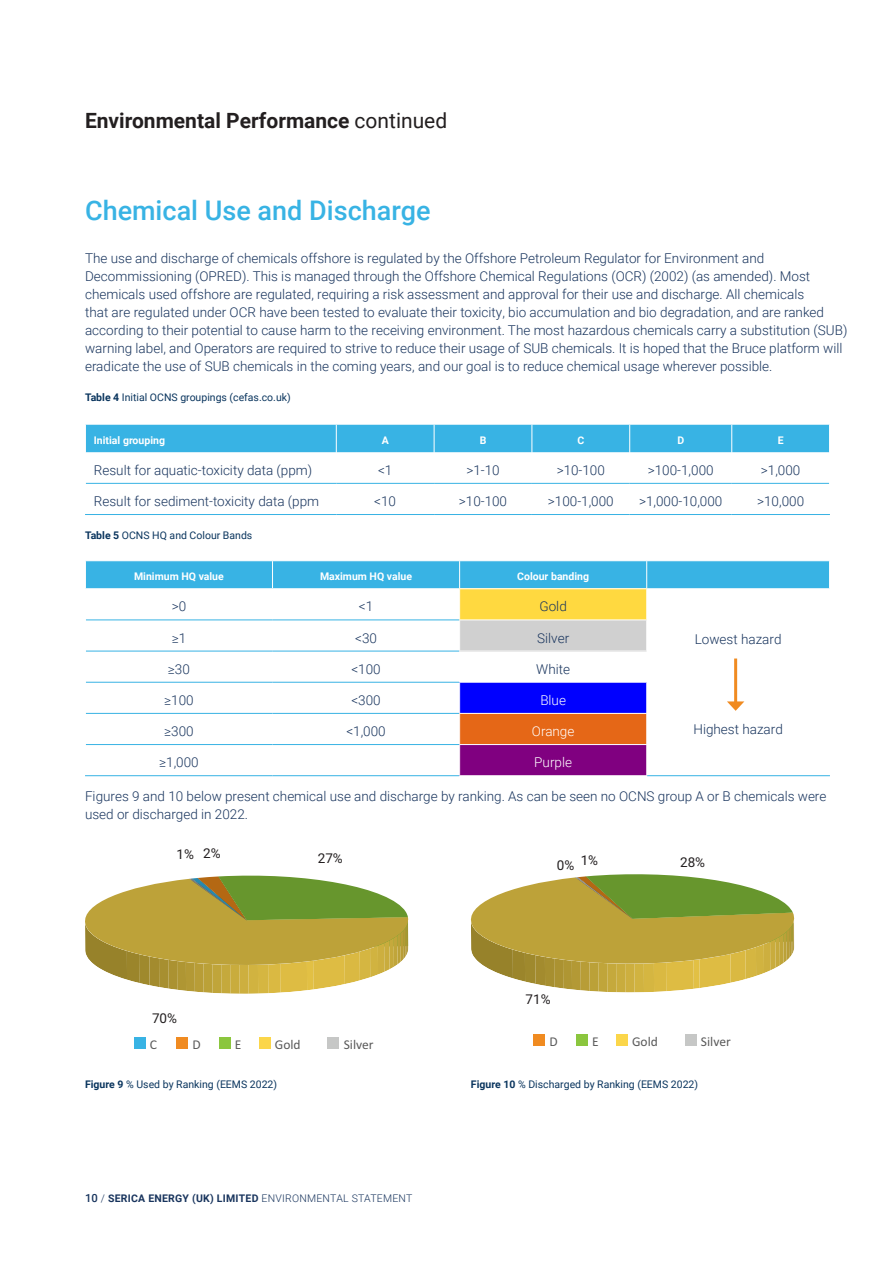
<style>
.page{position:relative;width:893px;height:1263px;background:#fff}
.page>*{position:absolute;margin:0;border:0;box-sizing:border-box;transform-origin:0 0}
.subheading{font:500 27px "Roboto";color:#38b3e4}
.t1{font:700 21px "Roboto";color:#231f20}
.body{font:300 13.5px/18px "Roboto";color:#18345d}
.table_body{font:300 13.5px "Roboto";color:#18345d}
.t2{font:13.5px "Calibri";letter-spacing:-.005em;color:#595959}
.t3{font:13.5px/26.1px "Roboto";color:#231f20}
.table_body-2{font:300 13.5px "Roboto";color:#fff}
.t4{font:10.5px "Roboto";color:#0a355e}
.table_header{font:700 10.5px "Roboto";color:#fff}
.t5{font:300 10.5px "Roboto";letter-spacing:.02em;color:#18345d}
.s1{font-weight:400}
.s2{font-weight:700}
.s3{font-family:"Calibri";color:#595959}
.s4{font-weight:500;font-size:11.25px}
</style>
<div class="page">
<hr style="left:86px;top:483px;width:250px;height:1px;background:#38b3e4">
<hr style="left:336px;top:483px;width:98px;height:1px;background:#38b3e4">
<hr style="left:434px;top:483px;width:98px;height:1px;background:#38b3e4">
<hr style="left:532px;top:483px;width:98px;height:1px;background:#38b3e4">
<hr style="left:630px;top:483px;width:102px;height:1px;background:#38b3e4">
<hr style="left:732px;top:483px;width:97px;height:1px;background:#38b3e4">
<div style="left:85px;top:424px;width:745px;height:28px;background:#38b3e4"></div>
<hr style="left:85px;top:514px;width:251px;height:1px;background:#38b3e4">
<hr style="left:336px;top:514px;width:98px;height:1px;background:#38b3e4">
<hr style="left:434px;top:514px;width:98px;height:1px;background:#38b3e4">
<hr style="left:532px;top:514px;width:98px;height:1px;background:#38b3e4">
<hr style="left:630px;top:514px;width:102px;height:1px;background:#38b3e4">
<hr style="left:732px;top:514px;width:98px;height:1px;background:#38b3e4">
<div style="left:460px;top:589px;width:187px;height:31px;background:#ffd940"></div>
<div style="left:460px;top:620px;width:187px;height:31px;background:#d0d0d0"></div>
<div style="left:460px;top:682px;width:187px;height:31px;background:#00f"></div>
<div style="left:460px;top:713px;width:187px;height:31px;background:#e56717"></div>
<div style="left:460px;top:744px;width:187px;height:32px;background:#800080"></div>
<hr style="left:86px;top:619px;width:187px;height:1px;background:#38b3e4">
<hr style="left:273px;top:619px;width:186px;height:1px;background:#38b3e4">
<hr style="left:86px;top:651px;width:187px;height:1px;background:#38b3e4">
<hr style="left:273px;top:651px;width:186px;height:1px;background:#38b3e4">
<hr style="left:86px;top:682px;width:187px;height:1px;background:#38b3e4">
<hr style="left:273px;top:682px;width:186px;height:1px;background:#38b3e4">
<hr style="left:86px;top:713px;width:187px;height:1px;background:#38b3e4">
<hr style="left:273px;top:713px;width:186px;height:1px;background:#38b3e4">
<hr style="left:86px;top:744px;width:187px;height:1px;background:#38b3e4">
<hr style="left:273px;top:744px;width:186px;height:1px;background:#38b3e4">
<hr style="left:85px;top:775px;width:188px;height:1px;background:#38b3e4">
<hr style="left:273px;top:775px;width:186px;height:1px;background:#38b3e4">
<div style="left:85px;top:561px;width:745px;height:27px;background:#38b3e4"></div>
<hr style="left:646px;top:589px;width:1px;height:30px;background:#fff">
<hr style="left:646px;top:620px;width:1px;height:31px;background:#fff">
<hr style="left:646px;top:683px;width:1px;height:30px;background:#fff">
<hr style="left:646px;top:714px;width:1px;height:30px;background:#fff">
<hr style="left:646px;top:745px;width:1px;height:30px;background:#fff">
<hr style="left:647px;top:775px;width:183px;height:1px;background:#38b3e4">
<hr style="left:459px;top:619px;width:188px;height:1px;background:#fff">
<hr style="left:459px;top:682px;width:188px;height:1px;background:#fff">
<hr style="left:459px;top:713px;width:188px;height:1px;background:#fff">
<hr style="left:459px;top:744px;width:188px;height:1px;background:#fff">
<hr style="left:459px;top:775px;width:188px;height:1px;background:#fff">
<hr style="left:734px;top:658px;width:3px;height:46px;background:#f08b21">
<svg style="left:727px;top:701px;width:17px;height:10px"></svg>
<svg style="left:85px;top:875px;width:324px;height:119px"></svg>
<div style="left:177px;top:1038px;width:11px;height:11px;background:#f08b21"></div>
<div style="left:134px;top:1038px;width:11px;height:11px;background:#38b3e4"></div>
<div style="left:219px;top:1038px;width:11px;height:11px;background:#8bc63e"></div>
<div style="left:259px;top:1038px;width:11px;height:11px;background:#fbd64a"></div>
<div style="left:328px;top:1038px;width:11px;height:11px;background:#c6c7c6"></div>
<svg style="left:471px;top:874px;width:324px;height:118px"></svg>
<div style="left:534px;top:1034px;width:11px;height:11px;background:#f08b21"></div>
<div style="left:576px;top:1034px;width:12px;height:11px;background:#8bc63e"></div>
<div style="left:616px;top:1034px;width:11px;height:11px;background:#fbd64a"></div>
<div style="left:685px;top:1034px;width:11px;height:11px;background:#c6c7c6"></div>
<p class="t1" style="left:85px;top:106px;width:364px">Environmental Performance <span class="s1">continued</span></p>
<p class="subheading" style="left:85px;top:191px;width:347px">Chemical Use and Discharge</p>
<p class="body" style="left:85px;top:249px;width:764px">The use and discharge of chemicals offshore is regulated by the Offshore Petroleum Regulator for Environment and Decommissioning (OPRED). This is managed through the Offshore Chemical Regulations (OCR) (2002) (as amended). Most chemicals used offshore are regulated, requiring a risk assessment and approval for their use and discharge. All chemicals<br>that are regulated under OCR have been tested to evaluate their toxicity, bio accumulation and bio degradation, and are ranked according to their potential to cause harm to the receiving environment. The most hazardous chemicals carry a substitution (SUB) warning label, and Operators are required to strive to reduce their usage of SUB chemicals. It is hoped that the Bruce platform will eradicate the use of SUB chemicals in the coming years, and our goal is to reduce chemical usage wherever possible.</p>
<p class="t4" style="left:85px;top:390px;width:207px"><span class="s2">Table 4</span> Initial OCNS groupings (cefas.co.uk)</p>
<p class="table_header" style="left:94px;top:433px;width:73px">Initial grouping</p>
<p class="table_header" style="left:382px;top:433px;width:9px">A</p>
<p class="table_header" style="left:480px;top:433px;width:8px">B</p>
<p class="table_header" style="left:577px;top:433px;width:8px">C</p>
<p class="table_header" style="left:677px;top:433px;width:8px">D</p>
<p class="table_header" style="left:778px;top:433px;width:7px">E</p>
<p class="table_body" style="left:94px;top:461px;width:220px">Result for aquatic-toxicity data (ppm)</p>
<p class="table_body" style="left:378px;top:461px;width:16px">&lt;1</p>
<p class="table_body" style="left:466px;top:461px;width:35px">&gt;1-10</p>
<p class="table_body" style="left:557px;top:461px;width:50px">&gt;10-100</p>
<p class="table_body" style="left:648px;top:461px;width:67px">&gt;100-1,000</p>
<p class="table_body" style="left:761px;top:461px;width:41px">&gt;1,000</p>
<p class="table_body" style="left:94px;top:492px;width:227px">Result for sediment-toxicity data (ppm</p>
<p class="table_body" style="left:374px;top:492px;width:23px">&lt;10</p>
<p class="table_body" style="left:459px;top:492px;width:50px">&gt;10-100</p>
<p class="table_body" style="left:548px;top:492px;width:67px">&gt;100-1,000</p>
<p class="table_body" style="left:639px;top:492px;width:85px">&gt;1,000-10,000</p>
<p class="table_body" style="left:757px;top:492px;width:48px">&gt;10,000</p>
<p class="t4" style="left:85px;top:527px;width:169px"><span class="s2">Table 5</span> OCNS HQ and Colour Bands</p>
<p class="table_header" style="left:134px;top:569px;width:91px">Minimum HQ value</p>
<p class="table_header" style="left:320px;top:569px;width:94px">Maximum HQ value</p>
<p class="table_header" style="left:517px;top:569px;width:73px">Colour banding</p>
<p class="table_body" style="left:172px;top:597px;width:16px">&gt;0</p>
<p class="table_body" style="left:359px;top:597px;width:16px">&lt;1</p>
<p class="table_body" style="left:539px;top:597px;width:29px">Gold</p>
<p class="table_body" style="left:695px;top:630px;width:88px">Lowest hazard</p>
<p class="table_body" style="left:172px;top:628px;width:16px">≥1</p>
<p class="table_body" style="left:355px;top:628px;width:23px">&lt;30</p>
<p class="table_body" style="left:537px;top:628px;width:34px">Silver</p>
<p class="table_body" style="left:168px;top:659px;width:23px">≥30</p>
<p class="table_body" style="left:351px;top:659px;width:31px">&lt;100</p>
<p class="table_body" style="left:536px;top:659px;width:35px">White</p>
<p class="table_body" style="left:164px;top:691px;width:31px">≥100</p>
<p class="table_body" style="left:351px;top:691px;width:31px">&lt;300</p>
<p class="table_body-2" style="left:540px;top:691px;width:27px">Blue</p>
<p class="table_body" style="left:164px;top:722px;width:31px">≥300</p>
<p class="table_body" style="left:346px;top:722px;width:41px">&lt;1,000</p>
<p class="table_body-2" style="left:532px;top:722px;width:44px">Orange</p>
<p class="table_body" style="left:159px;top:753px;width:41px">≥1,000</p>
<p class="table_body-2" style="left:534px;top:753px;width:39px">Purple</p>
<p class="table_body" style="left:693px;top:720px;width:91px">Highest hazard</p>
<p class="body" style="left:85px;top:787px;width:743px">Figures 9 and 10 below present chemical use and discharge by ranking. As can be seen no OCNS group A or B chemicals were used or discharged in 2022.</p>
<p class="t3" style="left:176px;top:842px;width:46px">1% 2%</p>
<p class="t3" style="left:318px;top:846px;width:27px">27%</p>
<p class="t3" style="left:557px;top:853px;width:19px">0%</p>
<p class="t3" style="left:581px;top:848px;width:19px">1%</p>
<p class="t3" style="left:680px;top:850px;width:27px">28%</p>
<p class="t3" style="left:525px;top:987px;width:27px">71%</p>
<p class="t3" style="left:150px;top:1006px;width:29px">70%<br><span class="s3">C</span></p>
<p class="t2" style="left:550px;top:1032px;width:10px">D</p>
<p class="t2" style="left:592px;top:1032px;width:8px">E</p>
<p class="t2" style="left:632px;top:1032px;width:27px">Gold</p>
<p class="t2" style="left:701px;top:1032px;width:31px">Silver</p>
<p class="t2" style="left:192px;top:1035px;width:10px">D</p>
<p class="t2" style="left:235px;top:1035px;width:8px">E</p>
<p class="t2" style="left:275px;top:1035px;width:27px">Gold</p>
<p class="t2" style="left:344px;top:1035px;width:31px">Silver</p>
<p class="t4" style="left:85px;top:1076px;width:194px"><span class="s2">Figure 9</span> % Used by Ranking (EEMS 2022)</p>
<p class="t4" style="left:471px;top:1076px;width:229px"><span class="s2">Figure 10</span> % Discharged by Ranking (EEMS 2022)</p>
<p class="t5" style="left:85px;top:1191px;width:329px"><span class="s4">10</span> / <span class="s2">SERICA ENERGY (UK) LIMITED</span> ENVIRONMENTAL STATEMENT</p>
</div>
